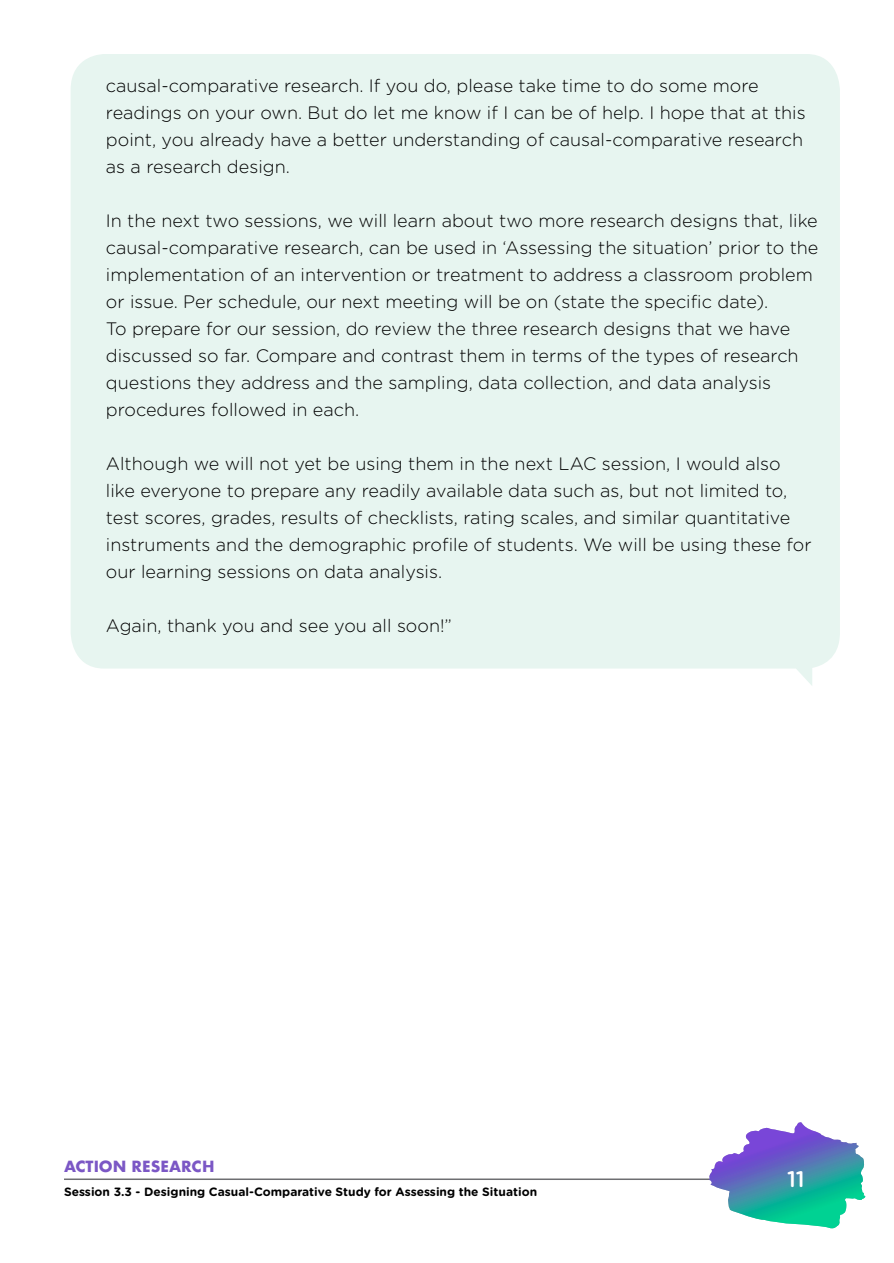
<style>
.page{position:relative;width:894px;height:1263px;background:#fff}
.page>*{position:absolute;margin:0;border:0;box-sizing:border-box;transform-origin:0 0}
.t1{font:500 22.5px "Gotham Rounded";color:#fff}
.t2{font:300 18px/27px "Gotham Rounded";color:#000}
.t3{font:700 15px "Futura";color:#7b57c5}
.t4{font:700 12px "Gotham Rounded";color:#000}
</style>
<div class="page">
<hr style="left:64px;top:1178px;width:673px;height:2px;background:#6d6e71">
<svg style="left:708px;top:1122px;width:157px;height:104px"></svg>
<div style="left:71px;top:54px;width:768px;height:631px;background:#e7f5f0"></div>
<p class="t2" style="left:106px;top:71px;width:701px">causal-comparative research. If you do, please take time to do some more readings on your own. But do let me know if I can be of help. I hope that at this point, you already have a better understanding of causal-comparative research as a research design.</p>
<p class="t2" style="left:106px;top:206px;width:713px">In the next two sessions, we will learn about two more research designs that, like causal-comparative research, can be used in ‘Assessing the situation’ prior to the implementation of an intervention or treatment to address a classroom problem or issue. Per schedule, our next meeting will be on (state the specific date).<br>To prepare for our session, do review the three research designs that we have discussed so far. Compare and contrast them in terms of the types of research questions they address and the sampling, data collection, and data analysis procedures followed in each.</p>
<p class="t2" style="left:106px;top:449px;width:707px">Although we will not yet be using them in the next LAC session, I would also like everyone to prepare any readily available data such as, but not limited to, test scores, grades, results of checklists, rating scales, and similar quantitative instruments and the demographic profile of students. We will be using these for our learning sessions on data analysis.</p>
<p class="t2" style="left:106px;top:611px;width:347px">Again, thank you and see you all soon!”</p>
<p class="t3" style="left:64px;top:1155px;width:152px">ACTION RESEARCH</p>
<p class="t4" style="left:64px;top:1183px;width:474px">Session 3.3 - Designing Casual-Comparative Study for Assessing the Situation</p>
<p class="t1" style="left:786px;top:1162px;width:19px">11</p>
</div>
